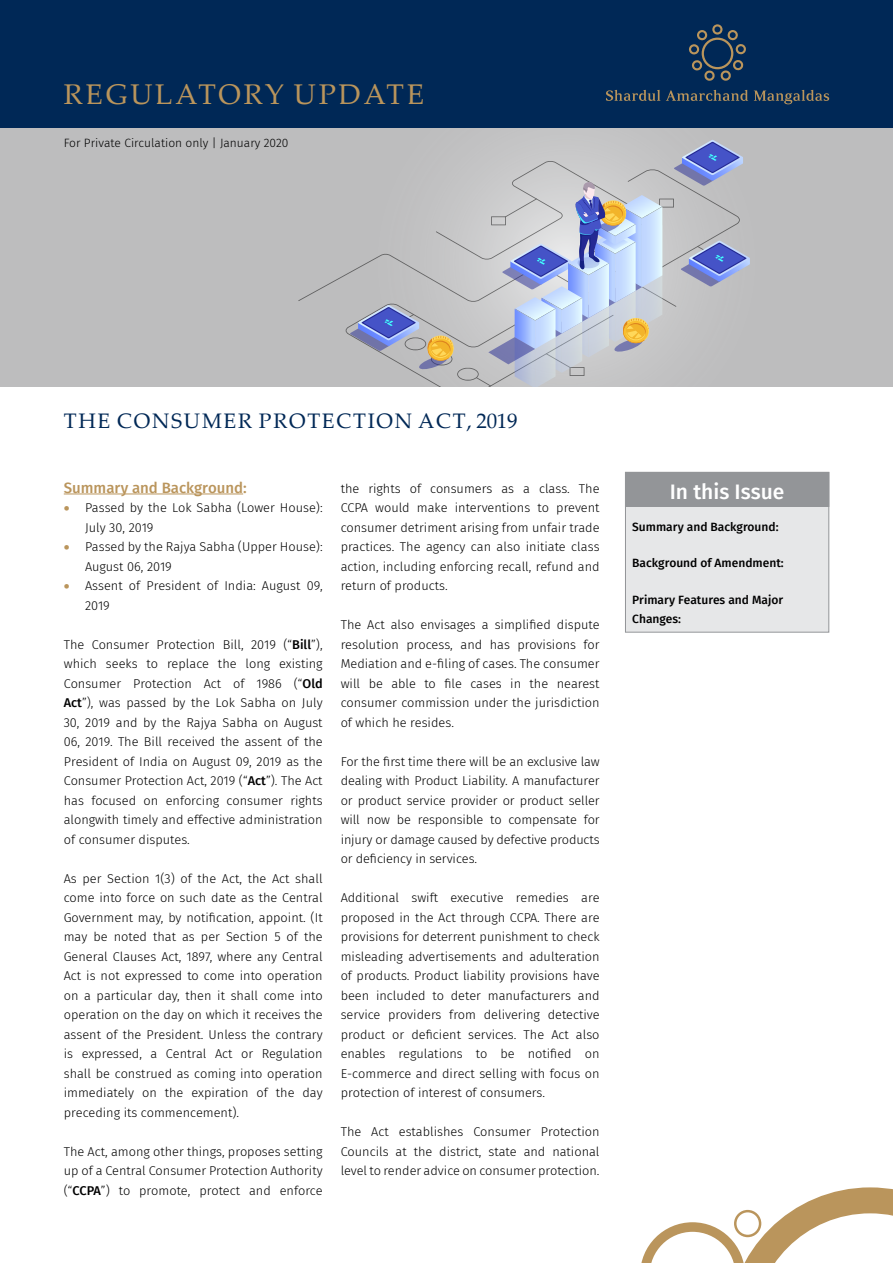
<style>
.page{position:relative;width:893px;height:1263px;background:#fff}
.page>*{position:absolute;margin:0;border:0;box-sizing:border-box;transform-origin:0 0}
.t1{font:28.5px "Palatino Linotype";letter-spacing:.095em;color:#ba955c}
.t2{font:21px "Palatino Linotype";letter-spacing:.085em;color:#002856}
.t3{font:500 21px "Fira Sans";color:#fff}
.t4{font:500 15px "Fira Sans";color:#ba955c}
.t5{font:300 12.75px/19.5px "Fira Sans";color:#000;text-align:justify}
.t6{font:500 12px/19.5px "Fira Sans";color:#000}
.t7{font:300 12px "Fira Sans";color:#000}
.s1{color:#ba955c}
.s2{font-weight:500}
</style>
<div class="page">
<div style="left:625px;top:472px;width:204px;height:160px;background:#e6e7e8"></div>
<div style="left:625px;top:472px;width:204px;height:160px;border:1px solid #939598"></div>
<div style="left:625px;top:472px;width:204px;height:34px;background:#939598"></div>
<div style="left:625px;top:472px;width:204px;height:35px;border:1px solid #939598"></div>
<div style="left:0;top:128px;width:893px;height:259px;background:#bdbdbe"></div>
<svg style="left:298px;top:140px;width:452px;height:247px"></svg>
<div style="left:0;top:0;width:893px;height:128px;background:#002856"></div>
<svg style="left:606px;top:90px;width:54px;height:11px"></svg>
<svg style="left:666px;top:90px;width:82px;height:11px"></svg>
<svg style="left:754px;top:90px;width:75px;height:14px"></svg>
<svg style="left:689px;top:24px;width:57px;height:57px"></svg>
<svg style="left:641px;top:1187px;width:252px;height:76px"></svg>
<hr style="left:64px;top:494px;width:179px;height:1px;background:#ba955c">
<h1 class="t1" style="left:64px;top:74px;width:362px">REGULATORY UPDATE</h1>
<p class="t7" style="left:64px;top:135px;width:226px">For Private Circulation only | January 2020</p>
<h2 class="t2" style="left:64px;top:406px;width:455px">THE CONSUMER PROTECTION ACT, 2019</h2>
<p class="t4" style="left:64px;top:475px;width:184px">Summary and Background:</p>
<p class="t5" style="left:85px;top:498px;width:239px;text-indent:-21px"><span class="s1">•</span> Passed by the Lok Sabha (Lower House):<br>July 30, 2019</p>
<p class="t5" style="left:85px;top:537px;width:239px;text-indent:-21px"><span class="s1">•</span> Passed by the Rajya Sabha (Upper House):<br>August 06, 2019</p>
<p class="t5" style="left:85px;top:576px;width:239px;text-indent:-21px"><span class="s1">•</span> Assent of President of India: August 09,<br>2019</p>
<p class="t5" style="left:64px;top:634px;width:260px">The Consumer Protection Bill, 2019 (“<span class="s2">Bill</span>”), which seeks to replace the long existing Consumer Protection Act of 1986 (“<span class="s2">Old Act</span>”), was passed by the Lok Sabha on July 30, 2019 and by the Rajya Sabha on August 06, 2019. The Bill received the assent of the President of India on August 09, 2019 as the Consumer Protection Act, 2019 (“<span class="s2">Act</span>”). The Act has focused on enforcing consumer rights alongwith timely and effective administration of consumer disputes.</p>
<p class="t5" style="left:64px;top:868px;width:260px">As per Section 1(3) of the Act, the Act shall come into force on such date as the Central Government may, by notification, appoint. (It may be noted that as per Section 5 of the General Clauses Act, 1897, where any Central Act is not expressed to come into operation on a particular day, then it shall come into operation on the day on which it receives the assent of the President. Unless the contrary is expressed, a Central Act or Regulation shall be construed as coming into operation immediately on the expiration of the day preceding its commencement).</p>
<p class="t5" style="left:64px;top:1141px;width:260px">The Act, among other things, proposes setting up of a Central Consumer Protection Authority (“<span class="s2">CCPA</span>”) to promote, protect and enforce</p>
<p class="t5" style="left:341px;top:478px;width:260px">the rights of consumers as a class. The CCPA would make interventions to prevent consumer detriment arising from unfair trade practices. The agency can also initiate class action, including enforcing recall, refund and return of products.</p>
<p class="t5" style="left:341px;top:615px;width:260px">The Act also envisages a simplified dispute resolution process, and has provisions for Mediation and e-filing of cases. The consumer will be able to file cases in the nearest consumer commission under the jurisdiction of which he resides.</p>
<p class="t5" style="left:341px;top:751px;width:260px">For the first time there will be an exclusive law dealing with Product Liability. A manufacturer or product service provider or product seller will now be responsible to compensate for injury or damage caused by defective products or deficiency in services.</p>
<p class="t5" style="left:341px;top:888px;width:260px">Additional swift executive remedies are proposed in the Act through CCPA. There are provisions for deterrent punishment to check misleading advertisements and adulteration of products. Product liability provisions have been included to deter manufacturers and service providers from delivering detective product or deficient services. The Act also enables regulations to be notified on E-commerce and direct selling with focus on protection of interest of consumers.</p>
<p class="t5" style="left:341px;top:1122px;width:260px">The Act establishes Consumer Protection Councils at the district, state and national level to render advice on consumer protection.</p>
<h2 class="t3" style="left:670px;top:475px;width:116px">In this Issue</h2>
<p class="t6" style="left:632px;top:516px;width:148px">Summary and Background:</p>
<p class="t6" style="left:632px;top:553px;width:153px">Background of Amendment:</p>
<p class="t6" style="left:632px;top:589px;width:153px">Primary Features and Major<br>Changes:</p>
</div>
